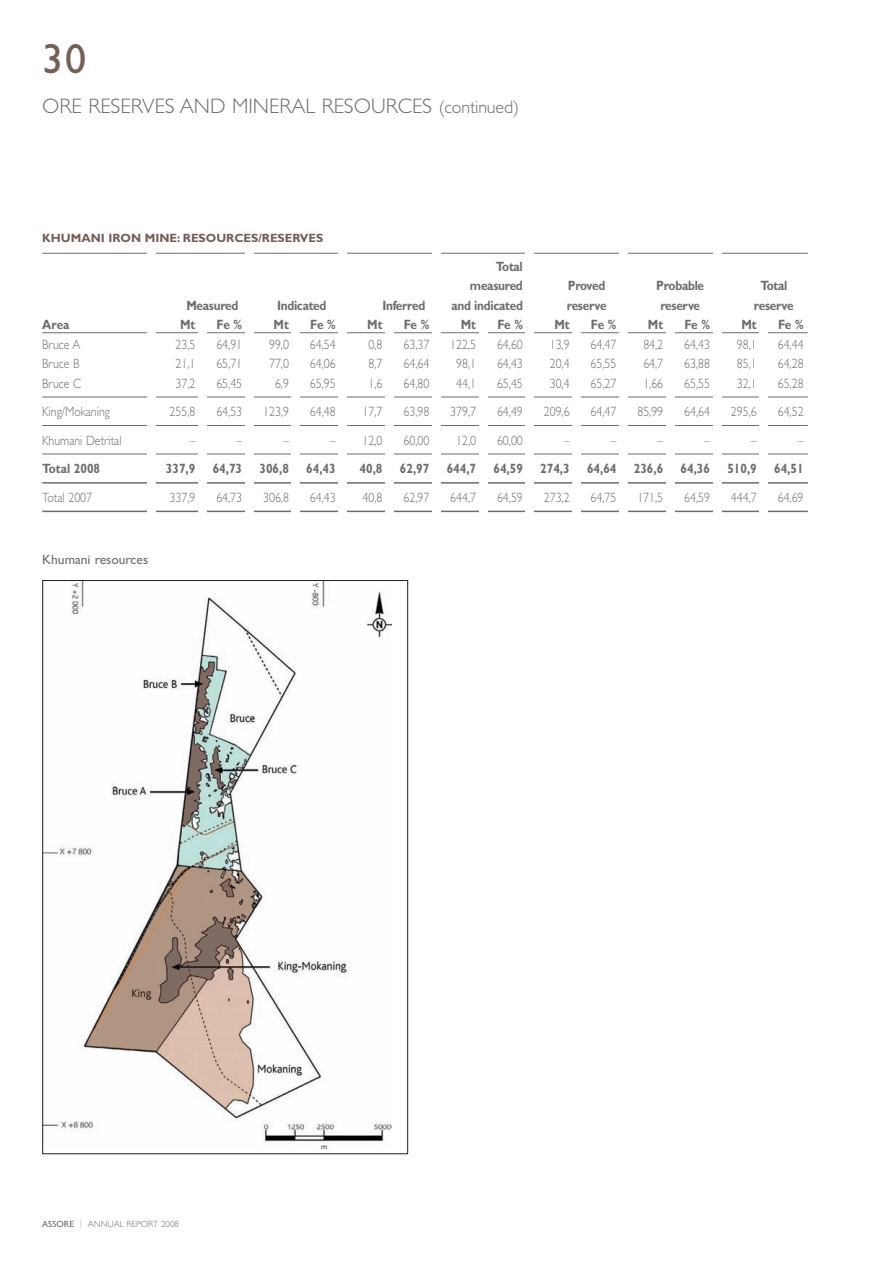
<style>
.page{position:relative;width:893px;height:1263px;background:#fff}
.page>*{position:absolute;margin:0;border:0;box-sizing:border-box;transform-origin:0 0}
.t1{font:42px "Gill Sans";color:#755e56}
.t2{font:300 21px "Gill Sans";color:#6c6d70}
.t3{font:300 13.5px "Gill Sans";color:#6c6d70;scale:.88 1}
.t4{font:700 13.5px/19.5px "Gill Sans";letter-spacing:-.02em;color:#6c6d70;text-align:right;scale:.88 1}
.t5{font:13.5px "Gill Sans";color:#6c6d70}
.t6{font:700 13.5px "Gill Sans";color:#6c6d70;scale:.88 1}
.t7{font:700 12px "Gill Sans";color:#755e56}
.t8{font:300 9px "Gill Sans";color:#6c6d70}
.s1{font-size:18px}
.s2{font-weight:400}
.s3{font-weight:800;color:#9ed0c1}
</style>
<div class="page">
<img style="left:44px;top:582px;width:347px;height:566px">
<hr style="left:42px;top:253px;width:766px;height:1px;background:#6c6d70">
<hr style="left:42px;top:332px;width:766px;height:1px;background:#6c6d70">
<hr style="left:42px;top:397px;width:766px;height:1px;background:#6c6d70">
<hr style="left:42px;top:425px;width:766px;height:1px;background:#6c6d70">
<hr style="left:42px;top:454px;width:766px;height:1px;background:#6c6d70">
<hr style="left:42px;top:482px;width:766px;height:2px;background:#6c6d70">
<hr style="left:42px;top:511px;width:766px;height:1px;background:#6c6d70">
<div style="left:759px;top:320px;width:9px;height:200px;background:#fff"></div>
<div style="left:713px;top:250px;width:8px;height:270px;background:#fff"></div>
<div style="left:666px;top:320px;width:8px;height:200px;background:#fff"></div>
<div style="left:619px;top:250px;width:9px;height:270px;background:#fff"></div>
<div style="left:572px;top:319px;width:9px;height:201px;background:#fff"></div>
<div style="left:526px;top:250px;width:8px;height:270px;background:#fff"></div>
<div style="left:479px;top:322px;width:8px;height:198px;background:#fff"></div>
<div style="left:432px;top:250px;width:8px;height:270px;background:#fff"></div>
<div style="left:385px;top:320px;width:9px;height:200px;background:#fff"></div>
<div style="left:338px;top:250px;width:9px;height:270px;background:#fff"></div>
<div style="left:292px;top:320px;width:8px;height:200px;background:#fff"></div>
<div style="left:245px;top:250px;width:8px;height:270px;background:#fff"></div>
<div style="left:198px;top:320px;width:9px;height:200px;background:#fff"></div>
<div style="left:147px;top:250px;width:8px;height:270px;background:#fff"></div>
<h1 class="t1" style="left:42px;top:45px;width:45px">30</h1>
<h2 class="t2" style="left:42px;top:99px;width:478px">ORE RESERVES AND MINERAL RESOURCES <span class="s1">(continued)</span></h2>
<p class="t7" style="left:42px;top:234px;width:283px">KHUMANI IRON MINE: RESOURCES/RESERVES</p>
<p class="t4" style="left:470px;top:258px;width:62px">Total measured</p>
<p class="t4" style="left:568px;top:277px;width:44px">Proved</p>
<p class="t4" style="left:656px;top:277px;width:56px">Probable</p>
<p class="t4" style="left:760px;top:277px;width:32px">Total</p>
<p class="t4" style="left:186px;top:297px;width:61px">Measured</p>
<p class="t4" style="left:277px;top:297px;width:58px">Indicated</p>
<p class="t4" style="left:382px;top:297px;width:50px">Inferred</p>
<p class="t4" style="left:451px;top:297px;width:83px">and indicated</p>
<p class="t4" style="left:567px;top:297px;width:47px">reserve</p>
<p class="t4" style="left:660px;top:297px;width:47px">reserve</p>
<p class="t4" style="left:754px;top:297px;width:47px">reserve</p>
<p class="t4" style="left:42px;top:316px;width:32px">Area</p>
<p class="t4" style="left:180px;top:316px;width:19px">Mt</p>
<p class="t4" style="left:217px;top:316px;width:31px">Fe %</p>
<p class="t4" style="left:274px;top:316px;width:19px">Mt</p>
<p class="t4" style="left:310px;top:316px;width:31px">Fe %</p>
<p class="t4" style="left:367px;top:316px;width:19px">Mt</p>
<p class="t4" style="left:404px;top:316px;width:31px">Fe %</p>
<p class="t4" style="left:461px;top:316px;width:19px">Mt</p>
<p class="t4" style="left:497px;top:316px;width:31px">Fe %</p>
<p class="t4" style="left:554px;top:316px;width:19px">Mt</p>
<p class="t4" style="left:591px;top:316px;width:31px">Fe %</p>
<p class="t4" style="left:648px;top:316px;width:19px">Mt</p>
<p class="t4" style="left:684px;top:316px;width:31px">Fe %</p>
<p class="t4" style="left:741px;top:316px;width:19px">Mt</p>
<p class="t4" style="left:778px;top:316px;width:31px">Fe %</p>
<p class="t3" style="left:42px;top:339px;width:45px">Bruce A</p>
<p class="t3" style="left:175px;top:339px;width:24px">23,5</p>
<p class="t3" style="left:216px;top:339px;width:31px">64,91</p>
<p class="t3" style="left:269px;top:339px;width:24px">99,0</p>
<p class="t3" style="left:310px;top:339px;width:31px">64,54</p>
<p class="t3" style="left:369px;top:339px;width:17px">0,8</p>
<p class="t3" style="left:403px;top:339px;width:31px">63,37</p>
<p class="t3" style="left:450px;top:339px;width:31px">122,5</p>
<p class="t3" style="left:497px;top:339px;width:31px">64,60</p>
<p class="t3" style="left:550px;top:339px;width:24px">13,9</p>
<p class="t3" style="left:591px;top:339px;width:31px">64,47</p>
<p class="t3" style="left:643px;top:339px;width:24px">84,2</p>
<p class="t3" style="left:684px;top:339px;width:31px">64,43</p>
<p class="t3" style="left:737px;top:339px;width:24px">98,1</p>
<p class="t3" style="left:778px;top:339px;width:31px">64,44</p>
<p class="t3" style="left:42px;top:359px;width:44px">Bruce B</p>
<p class="t3" style="left:175px;top:359px;width:24px">21,1</p>
<p class="t3" style="left:216px;top:359px;width:31px">65,71</p>
<p class="t3" style="left:269px;top:359px;width:24px">77,0</p>
<p class="t3" style="left:310px;top:359px;width:31px">64,06</p>
<p class="t3" style="left:369px;top:359px;width:17px">8,7</p>
<p class="t3" style="left:403px;top:359px;width:31px">64,64</p>
<p class="t3" style="left:456px;top:359px;width:24px">98,1</p>
<p class="t3" style="left:497px;top:359px;width:31px">64,43</p>
<p class="t3" style="left:550px;top:359px;width:24px">20,4</p>
<p class="t3" style="left:591px;top:359px;width:31px">65,55</p>
<p class="t3" style="left:643px;top:359px;width:24px">64,7</p>
<p class="t3" style="left:684px;top:359px;width:31px">63,88</p>
<p class="t3" style="left:737px;top:359px;width:24px">85,1</p>
<p class="t3" style="left:778px;top:359px;width:31px">64,28</p>
<p class="t3" style="left:42px;top:378px;width:46px">Bruce C</p>
<p class="t3" style="left:175px;top:378px;width:24px">37,2</p>
<p class="t3" style="left:216px;top:378px;width:31px">65,45</p>
<p class="t3" style="left:275px;top:378px;width:17px">6,9</p>
<p class="t3" style="left:310px;top:378px;width:31px">65,95</p>
<p class="t3" style="left:369px;top:378px;width:17px">1,6</p>
<p class="t3" style="left:403px;top:378px;width:31px">64,80</p>
<p class="t3" style="left:456px;top:378px;width:24px">44,1</p>
<p class="t3" style="left:497px;top:378px;width:31px">65,45</p>
<p class="t3" style="left:550px;top:378px;width:24px">30,4</p>
<p class="t3" style="left:591px;top:378px;width:31px">65,27</p>
<p class="t3" style="left:643px;top:378px;width:24px">1,66</p>
<p class="t3" style="left:684px;top:378px;width:31px">65,55</p>
<p class="t3" style="left:737px;top:378px;width:24px">32,1</p>
<p class="t3" style="left:778px;top:378px;width:31px">65,28</p>
<p class="t3" style="left:42px;top:407px;width:78px">King/Mokaning</p>
<p class="t3" style="left:170px;top:407px;width:31px">255,8</p>
<p class="t3" style="left:216px;top:407px;width:31px">64,53</p>
<p class="t3" style="left:263px;top:407px;width:31px">123,9</p>
<p class="t3" style="left:310px;top:407px;width:31px">64,48</p>
<p class="t3" style="left:363px;top:407px;width:24px">17,7</p>
<p class="t3" style="left:403px;top:407px;width:31px">63,98</p>
<p class="t3" style="left:450px;top:407px;width:31px">379,7</p>
<p class="t3" style="left:497px;top:407px;width:31px">64,49</p>
<p class="t3" style="left:544px;top:407px;width:31px">209,6</p>
<p class="t3" style="left:591px;top:407px;width:31px">64,47</p>
<p class="t3" style="left:637px;top:407px;width:31px">85,99</p>
<p class="t3" style="left:684px;top:407px;width:31px">64,64</p>
<p class="t3" style="left:731px;top:407px;width:31px">295,6</p>
<p class="t3" style="left:778px;top:407px;width:31px">64,52</p>
<p class="t3" style="left:42px;top:435px;width:92px">Khumani Detrital</p>
<p class="t3" style="left:189px;top:435px;width:8px">–</p>
<p class="t3" style="left:236px;top:435px;width:8px">–</p>
<p class="t3" style="left:283px;top:435px;width:8px">–</p>
<p class="t3" style="left:330px;top:435px;width:61px">– 12,0</p>
<p class="t3" style="left:403px;top:435px;width:31px">60,00</p>
<p class="t3" style="left:456px;top:435px;width:24px">12,0</p>
<p class="t3" style="left:497px;top:435px;width:31px">60,00</p>
<p class="t3" style="left:564px;top:435px;width:8px">–</p>
<p class="t3" style="left:610px;top:435px;width:8px">–</p>
<p class="t3" style="left:657px;top:435px;width:8px">–</p>
<p class="t3" style="left:704px;top:435px;width:8px">–</p>
<p class="t3" style="left:751px;top:435px;width:8px">–</p>
<p class="t3" style="left:797px;top:435px;width:8px">–</p>
<p class="t6" style="left:42px;top:464px;width:67px">Total 2008</p>
<p class="t4" style="left:166px;top:460px;width:35px">337,9</p>
<p class="t4" style="left:213px;top:460px;width:35px">64,73</p>
<p class="t4" style="left:259px;top:460px;width:35px">306,8</p>
<p class="t4" style="left:306px;top:460px;width:35px">64,43</p>
<p class="t4" style="left:360px;top:460px;width:28px">40,8</p>
<p class="t4" style="left:400px;top:460px;width:35px">62,97</p>
<p class="t4" style="left:447px;top:460px;width:35px">644,7</p>
<p class="t4" style="left:493px;top:460px;width:35px">64,59</p>
<p class="t4" style="left:540px;top:460px;width:35px">274,3</p>
<p class="t4" style="left:587px;top:460px;width:35px">64,64</p>
<p class="t4" style="left:634px;top:460px;width:35px">236,6</p>
<p class="t4" style="left:680px;top:460px;width:35px">64,36</p>
<p class="t4" style="left:727px;top:460px;width:35px">510,9</p>
<p class="t4" style="left:774px;top:460px;width:35px">64,51</p>
<p class="t3" style="left:42px;top:492px;width:58px">Total 2007</p>
<p class="t3" style="left:170px;top:492px;width:31px">337,9</p>
<p class="t3" style="left:216px;top:492px;width:31px">64,73</p>
<p class="t3" style="left:263px;top:492px;width:31px">306,8</p>
<p class="t3" style="left:310px;top:492px;width:31px">64,43</p>
<p class="t3" style="left:363px;top:492px;width:24px">40,8</p>
<p class="t3" style="left:403px;top:492px;width:31px">62,97</p>
<p class="t3" style="left:450px;top:492px;width:31px">644,7</p>
<p class="t3" style="left:497px;top:492px;width:31px">64,59</p>
<p class="t3" style="left:544px;top:492px;width:31px">273,2</p>
<p class="t3" style="left:590px;top:492px;width:31px">64,75</p>
<p class="t3" style="left:637px;top:492px;width:31px">171,5</p>
<p class="t3" style="left:684px;top:492px;width:31px">64,59</p>
<p class="t3" style="left:731px;top:492px;width:31px">444,7</p>
<p class="t3" style="left:778px;top:492px;width:31px">64,69</p>
<p class="t5" style="left:42px;top:554px;width:107px">Khumani resources</p>
<p class="t8" style="left:42px;top:1221px;width:138px"><span class="s2">ASSORE</span> <span class="s3">|</span> ANNUAL REPORT 2008</p>
</div>
